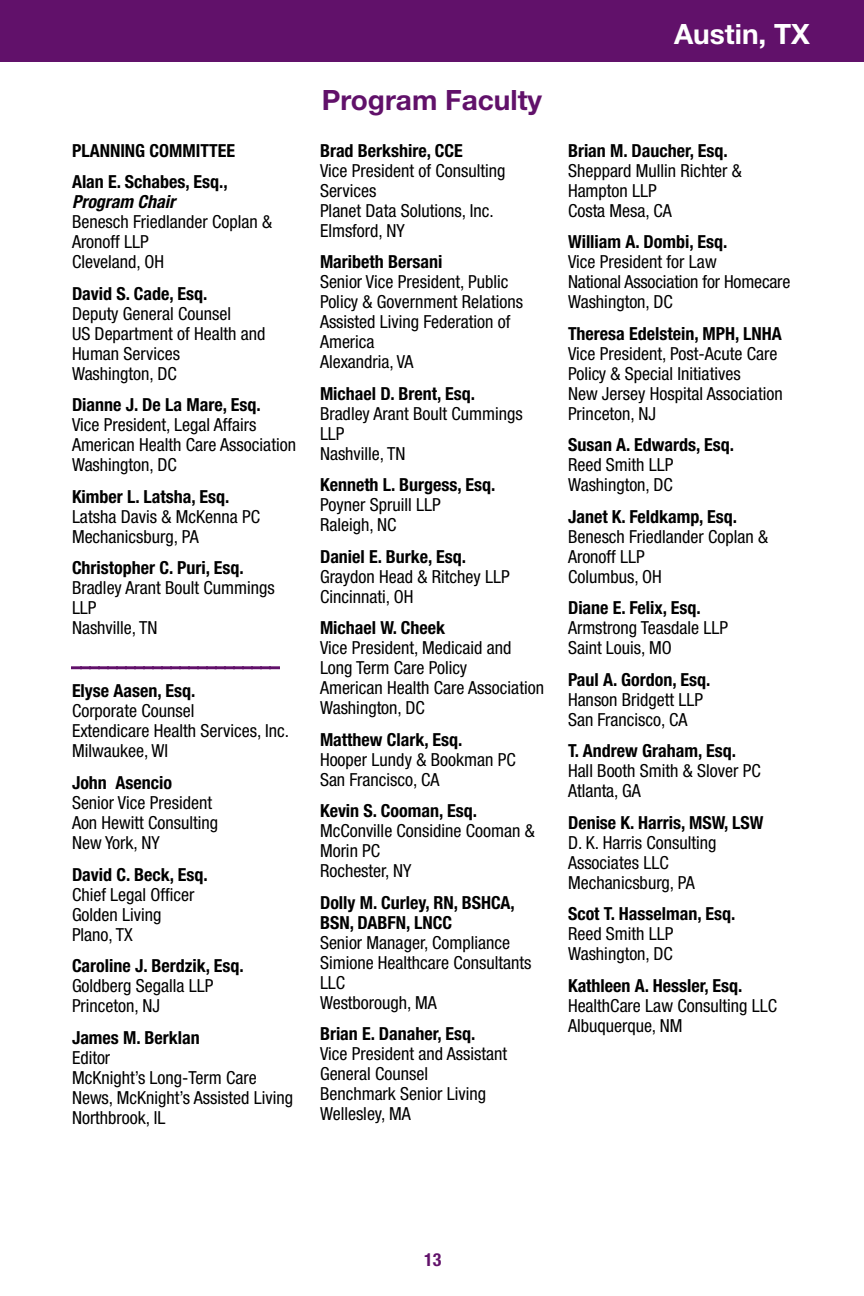
<style>
.page{position:relative;width:864px;height:1296px;background:#fff}
.page>*{position:absolute;margin:0;border:0;box-sizing:border-box;transform-origin:0 0}
.t1{font:700 28px "Helvetica Neue LT Std";color:#61116a}
.t2{font:700 28px "Helvetica Neue LT Std";color:#fff}
.t3{font:condensed 18px/20px "Helvetica Neue LT Std";color:#000}
.t4{font:700 condensed 18px/31.6px "Helvetica Neue LT Std";color:#000}
.t5{font:italic 700 condensed 18px "Helvetica Neue LT Std";color:#000}
.t6{font:700 condensed 18px "Helvetica Neue LT Std";color:#61116a}
</style>
<div class="page">
<div style="left:0;top:0;width:864px;height:62px;background:#61116a"></div>
<svg style="left:71px;top:666px;width:209px;height:3px"></svg>
<p class="t4" style="left:72px;top:134px;width:20px">Plann</p>
<p class="t4" style="left:120px;top:134px;width:52px">ing Comm</p>
<p class="t4" style="left:72px;top:134px;width:157px;text-indent:124px">ittee<br>Alan E. Schabes, Esq.,</p>
<p class="t5" style="left:72px;top:191px;width:105px">Program Chair</p>
<p class="t3" style="left:72px;top:212px;width:202px">Benesch Friedlander Coplan &amp;<br>Aronoff LLP<br>Cleveland, OH</p>
<p class="t4" style="left:72px;top:277px;width:137px">David S. Cade, Esq.</p>
<p class="t3" style="left:72px;top:303px;width:195px">Deputy General Counsel<br>US Department of Health and<br>Human Services<br>Washington, DC</p>
<p class="t4" style="left:72px;top:389px;width:190px">Dianne J. De La Mare, Esq.</p>
<p class="t3" style="left:72px;top:415px;width:226px">Vice President, Legal Affairs<br>American Health Care Association<br>Washington, DC</p>
<p class="t4" style="left:72px;top:480px;width:159px">Kimber L. Latsha, Esq.</p>
<p class="t3" style="left:72px;top:506px;width:190px">Latsha Davis &amp; McKenna PC<br>Mechanicsburg, PA</p>
<p class="t4" style="left:72px;top:552px;width:173px">Christopher C. Puri, Esq.</p>
<p class="t3" style="left:72px;top:578px;width:204px">Bradley Arant Boult Cummings<br>LLP<br>Nashville, TN</p>
<p class="t4" style="left:72px;top:675px;width:125px">Elyse Aasen, Esq.</p>
<p class="t3" style="left:72px;top:701px;width:219px">Corporate Counsel<br>Extendicare Health Services, Inc.<br>Milwaukee, WI</p>
<p class="t4" style="left:72px;top:767px;width:102px">John Asencio</p>
<p class="t3" style="left:72px;top:793px;width:148px">Senior Vice President<br>Aon Hewitt Consulting<br>New York, NY</p>
<p class="t4" style="left:72px;top:858px;width:137px">David C. Beck, Esq.</p>
<p class="t3" style="left:72px;top:884px;width:124px">Chief Legal Officer<br>Golden Living<br>Plano, TX</p>
<p class="t4" style="left:72px;top:950px;width:173px">Caroline J. Berdzik, Esq.</p>
<p class="t3" style="left:72px;top:976px;width:143px">Goldberg Segalla LLP<br>Princeton, NJ</p>
<p class="t4" style="left:72px;top:1021px;width:129px">James M. Berklan</p>
<p class="t3" style="left:72px;top:1047px;width:223px">Editor<br>McKnight’s Long-Term Care<br>News, McKnight’s Assisted Living<br>Northbrook, IL</p>
<h1 class="t1" style="left:322px;top:83px;width:222px">Program Faculty</h1>
<p class="t4" style="left:320px;top:134px;width:144px">Brad Berkshire, CCE</p>
<p class="t3" style="left:320px;top:160px;width:187px">Vice President of Consulting<br>Services<br>Planet Data Solutions, Inc.<br>Elmsford, NY</p>
<p class="t4" style="left:320px;top:246px;width:124px">Maribeth Bersani</p>
<p class="t3" style="left:320px;top:272px;width:205px">Senior Vice President, Public<br>Policy &amp; Government Relations<br>Assisted Living Federation of<br>America<br>Alexandria, VA</p>
<p class="t4" style="left:320px;top:377px;width:157px">Michael D. Brent, Esq.</p>
<p class="t3" style="left:320px;top:403px;width:204px">Bradley Arant Boult Cummings<br>LLP<br>Nashville, TN</p>
<p class="t4" style="left:320px;top:469px;width:177px">Kenneth L. Burgess, Esq.</p>
<p class="t3" style="left:320px;top:495px;width:122px">Poyner Spruill LLP<br>Raleigh, NC</p>
<p class="t4" style="left:320px;top:540px;width:148px">Daniel E. Burke, Esq.</p>
<p class="t3" style="left:320px;top:566px;width:191px">Graydon Head &amp; Ritchey LLP<br>Cincinnati, OH</p>
<p class="t4" style="left:320px;top:612px;width:127px">Michael W. Cheek</p>
<p class="t3" style="left:320px;top:638px;width:226px">Vice President, Medicaid and<br>Long Term Care Policy<br>American Health Care Association<br>Washington, DC</p>
<p class="t4" style="left:320px;top:723px;width:144px">Matthew Clark, Esq.</p>
<p class="t3" style="left:320px;top:749px;width:197px">Hooper Lundy &amp; Bookman PC<br>San Francisco, CA</p>
<p class="t4" style="left:320px;top:795px;width:159px">Kevin S. Cooman, Esq.</p>
<p class="t3" style="left:320px;top:821px;width:216px">McConville Considine Cooman &amp;<br>Morin PC<br>Rochester, NY</p>
<p class="t4" style="left:320px;top:892px;width:196px;line-height:20px">Dolly M. Curley, RN, BSHCA,<br>BSN, DABFN, LNCC</p>
<p class="t3" style="left:320px;top:932px;width:213px">Senior Manager, Compliance<br>Simione Healthcare Consultants<br>LLC<br>Westborough, MA</p>
<p class="t4" style="left:320px;top:1018px;width:157px">Brian E. Danaher, Esq.</p>
<p class="t3" style="left:320px;top:1044px;width:189px">Vice President and Assistant<br>General Counsel<br>Benchmark Senior Living<br>Wellesley, MA</p>
<h1 class="t2" style="left:674px;top:16px;width:137px">Austin, TX</h1>
<p class="t4" style="left:568px;top:134px;width:161px">Brian M. Daucher, Esq.</p>
<p class="t3" style="left:568px;top:160px;width:175px">Sheppard Mullin Richter &amp;<br>Hampton LLP<br>Costa Mesa, CA</p>
<p class="t4" style="left:568px;top:226px;width:161px">William A. Dombi, Esq.</p>
<p class="t3" style="left:568px;top:252px;width:224px">Vice President for Law<br>National Association for Homecare<br>Washington, DC</p>
<p class="t4" style="left:568px;top:317px;width:215px">Theresa Edelstein, MPH, LNHA</p>
<p class="t3" style="left:568px;top:343px;width:216px">Vice President, Post-Acute Care<br>Policy &amp; Special Initiatives<br>New Jersey Hospital Association<br>Princeton, NJ</p>
<p class="t4" style="left:568px;top:429px;width:168px">Susan A. Edwards, Esq.</p>
<p class="t3" style="left:568px;top:455px;width:107px">Reed Smith LLP<br>Washington, DC</p>
<p class="t4" style="left:568px;top:500px;width:171px">Janet K. Feldkamp, Esq.</p>
<p class="t3" style="left:568px;top:526px;width:202px">Benesch Friedlander Coplan &amp;<br>Aronoff LLP<br>Columbus, OH</p>
<p class="t4" style="left:568px;top:592px;width:134px">Diane E. Felix, Esq.</p>
<p class="t3" style="left:568px;top:618px;width:162px">Armstrong Teasdale LLP<br>Saint Louis, MO</p>
<p class="t4" style="left:568px;top:663px;width:144px">Paul A. Gordon, Esq.</p>
<p class="t3" style="left:568px;top:689px;width:137px">Hanson Bridgett LLP<br>San Francisco, CA</p>
<p class="t4" style="left:568px;top:735px;width:170px">T. Andrew Graham, Esq.</p>
<p class="t3" style="left:568px;top:761px;width:194px">Hall Booth Smith &amp; Slover PC<br>Atlanta, GA</p>
<p class="t4" style="left:568px;top:806px;width:197px">Denise K. Harris, MSW, LSW</p>
<p class="t3" style="left:568px;top:832px;width:150px">D. K. Harris Consulting<br>Associates LLC<br>Mechanicsburg, PA</p>
<p class="t4" style="left:568px;top:898px;width:169px">Scot T. Hasselman, Esq.</p>
<p class="t3" style="left:568px;top:924px;width:107px">Reed Smith LLP<br>Washington, DC</p>
<p class="t4" style="left:568px;top:969px;width:176px">Kathleen A. Hessler, Esq.</p>
<p class="t3" style="left:568px;top:995px;width:211px">HealthCare Law Consulting LLC<br>Albuquerque, NM</p>
<p class="t6" style="left:424px;top:1248px;width:19px">13</p>
</div>
